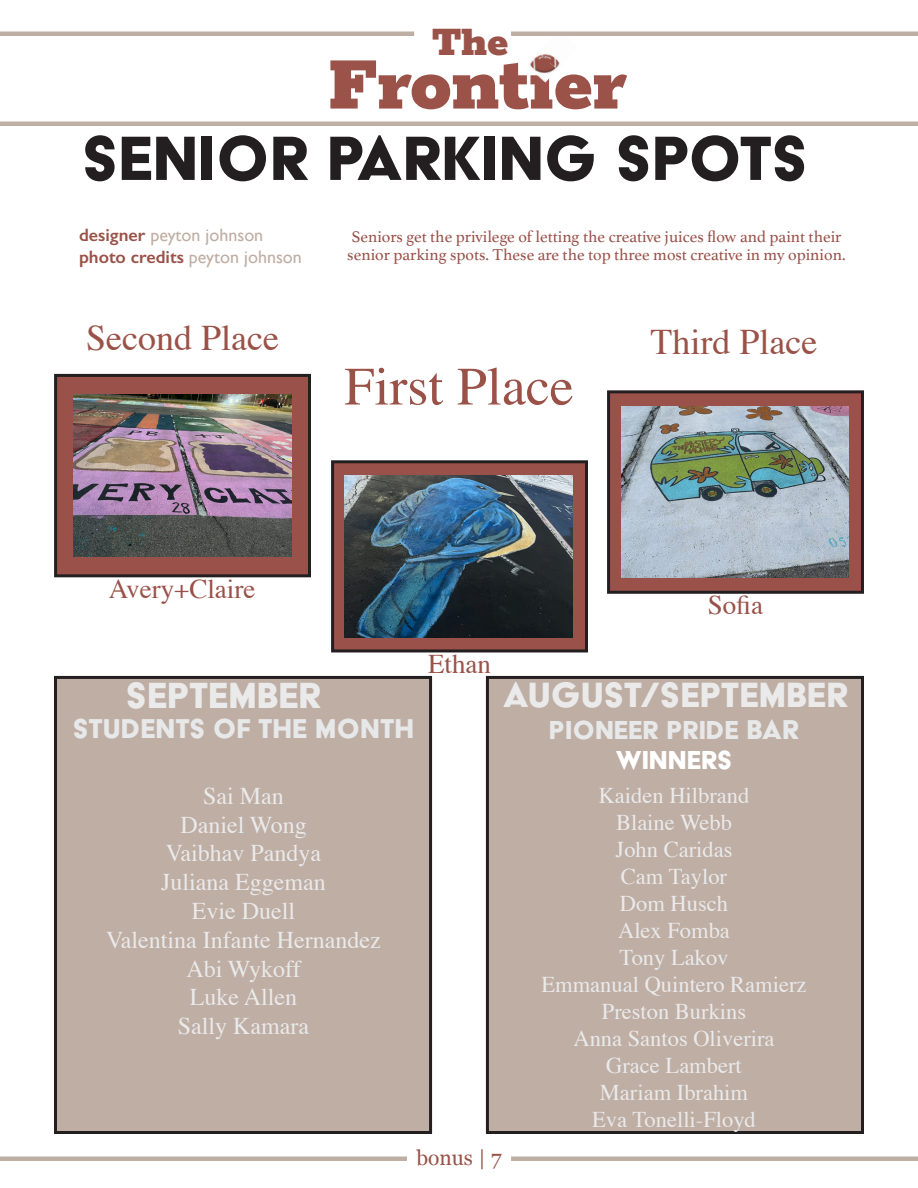
<style>
.page{position:relative;width:918px;height:1188px;background:#fff}
.page>*{position:absolute;margin:0;border:0;box-sizing:border-box;transform-origin:0 0}
.t1{font:900 82.5px "Rokkitt";color:#9b5249}
.t2{font:72px "Acier BAT Text Solid";color:#231f20}
.t3{font:54px "Times";color:#9a5248}
.t4{font:900 45px "Rokkitt";color:#9b5249}
.t5{font:42px "Acier BAT Text Solid";color:#eaeaeb}
.t6{font:40.5px "Acier BAT Text Solid";color:#eaeaeb}
.t7{font:36px "Times";color:#9a5248}
.t8{font:31.5px "Acier BAT Text Solid";color:#e7e8e9}
.t9{font:30px/29.2px "Acier BAT Text Solid";color:#e7e8e9;text-align:center}
.t10{font:27px "Times";color:#995149}
.t11{font:24px/28.8px "Times";color:#eaeaeb;text-align:center}
.t12{font:22.5px/27px "Times";color:#eaeaeb;text-align:center}
.t13{font:21px "Georgia";color:#9a5148}
.t14{font:18px/21.6px "Gill Sans";color:#bfaea4}
.t15{font:16.5px/18px "Athelas";color:#995149}
.s1{font-weight:600;color:#9a5148}
.s2{font-size:31.5px}
.s3{color:#fff}
</style>
<div class="page">
<hr style="left:0;top:32px;width:414px;height:4px;background:#bfaea4">
<hr style="left:0;top:122px;width:918px;height:4px;background:#bfaea4">
<div style="left:0;top:1156px;width:407px;height:5px;background:#bfaea4"></div>
<div style="left:511px;top:1156px;width:407px;height:5px;background:#bfaea4"></div>
<div style="left:56px;top:677px;width:375px;height:455px;background:#bfaea4"></div>
<div style="left:54px;top:676px;width:378px;height:458px;border:3px solid #231f20"></div>
<div style="left:56px;top:375px;width:253px;height:201px;background:#9a5149"></div>
<div style="left:54px;top:374px;width:257px;height:203px;border:3px solid #231f20"></div>
<div style="left:333px;top:462px;width:253px;height:189px;background:#9a5149"></div>
<div style="left:331px;top:460px;width:257px;height:192px;border:3px solid #231f20"></div>
<div style="left:609px;top:392px;width:253px;height:200px;background:#9a5149"></div>
<div style="left:607px;top:390px;width:257px;height:204px;border:3px solid #231f20"></div>
<img style="left:73px;top:395px;width:219px;height:161px">
<img style="left:345px;top:476px;width:227px;height:161px">
<img style="left:621px;top:407px;width:228px;height:170px">
<img style="left:557px;top:59px;width:3px;height:8px">
<img style="left:529px;top:54px;width:28px;height:20px">
<img style="left:529px;top:65px;width:17px;height:9px">
<hr style="left:511px;top:32px;width:407px;height:4px;background:#bfaea4">
<div style="left:487px;top:677px;width:375px;height:455px;background:#bfaea4"></div>
<div style="left:486px;top:676px;width:378px;height:458px;border:3px solid #231f20"></div>
<h3 class="t4" style="left:432px;top:10px;width:78px">The</h3>
<h1 class="t1" style="left:328px;top:26px;width:300px">Frontier</h1>
<h2 class="t2" style="left:82px;top:120px;width:727px">SENIOR PARKING SPOTS</h2>
<p class="t14" style="left:79px;top:224px;width:224px"><span class="s1">designer</span> peyton johnson <span class="s1">photo credits</span> peyton johnson</p>
<p class="t15" style="left:347px;top:228px;width:500px">Seniors get the privilege of letting the creative juices flow and paint their senior parking spots. These are the top three most creative in my opinion.</p>
<h3 class="t7" style="left:86px;top:304px;width:194px">Second Place</h3>
<h3 class="t7" style="left:651px;top:308px;width:168px">Third Place</h3>
<p class="t10" style="left:109px;top:563px;width:148px">Avery+Claire</p>
<h3 class="t3" style="left:344px;top:336px;width:231px">First Place</h3>
<p class="t10" style="left:428px;top:638px;width:64px">Ethan</p>
<p class="t10" style="left:708px;top:580px;width:57px">Sofia</p>
<h3 class="t5" style="left:126px;top:674px;width:197px">SEPTEMBER</h3>
<h3 class="t8" style="left:73px;top:712px;width:343px">STUDENTS OF THE MONTH</h3>
<p class="t11" style="left:106px;top:779px;width:276px">Sai Man<br>Daniel Wong<br>Vaibhav Pandya<br>Juliana Eggeman<br>Evie Duell<br>Valentina Infante Hernandez<br>Abi Wykoff<br>Luke Allen<br>Sally Kamara</p>
<h3 class="t6" style="left:503px;top:674px;width:347px">AUGUST/SEPTEMBER</h3>
<h3 class="t9" style="left:549px;top:715px;width:252px">PIONEER PRIDE <span class="s2">BAR<br></span><span class="s3">WINNERS</span></h3>
<p class="t12" style="left:542px;top:780px;width:266px">Kaiden Hilbrand<br>Blaine Webb<br>John Caridas<br>Cam Taylor<br>Dom Husch<br>Alex Fomba<br>Tony Lakov<br>Emmanual Quintero Ramierz<br>Preston Burkins<br>Anna Santos Oliverira<br>Grace Lambert<br>Mariam Ibrahim<br>Eva Tonelli-Floyd</p>
<p class="t13" style="left:416px;top:1142px;width:87px">bonus | 7</p>
</div>
